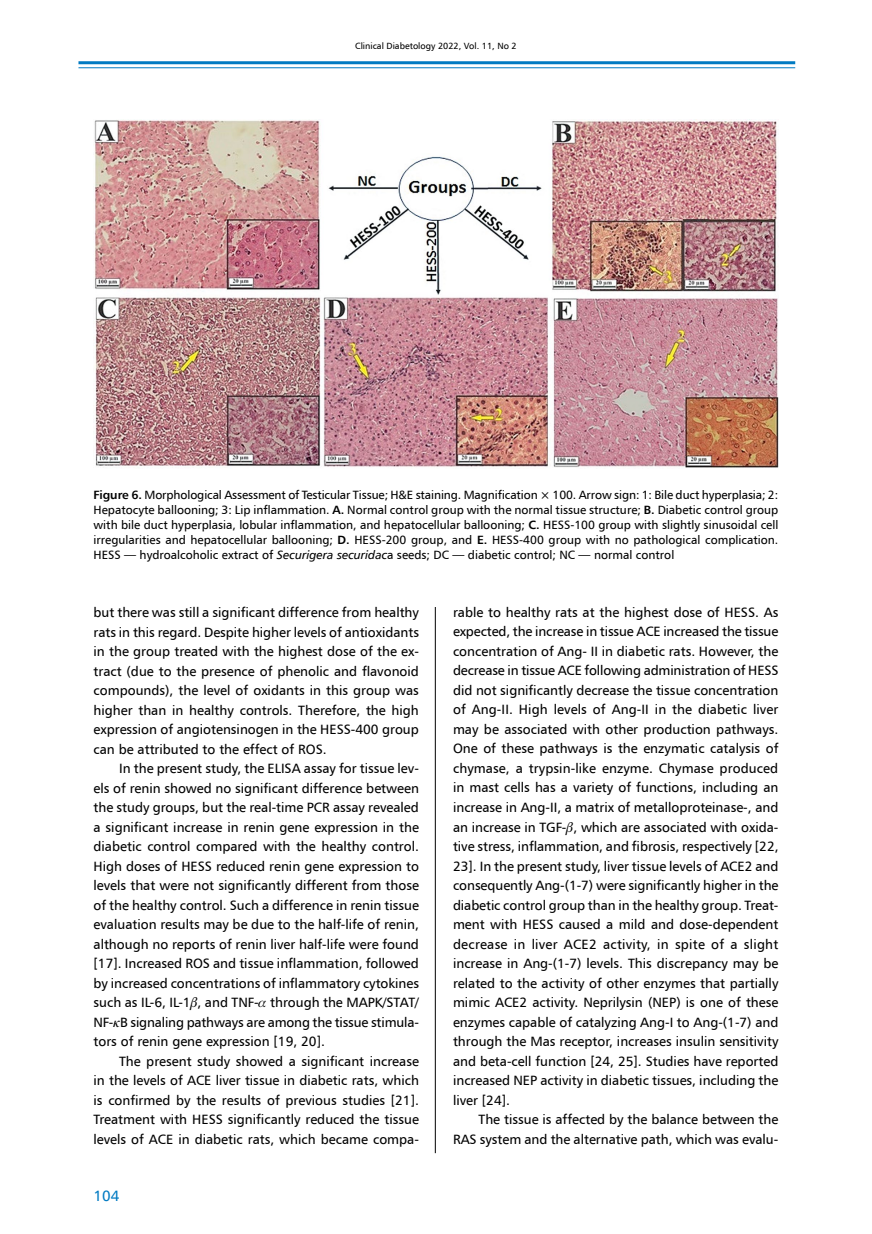
<style>
.page{position:relative;width:872px;height:1234px;background:#fff}
.page>*{position:absolute;margin:0;border:0;box-sizing:border-box;transform-origin:0 0}
.t1{font:15px "Humnst 777 EU";color:#007ac2}
.t2{font:13.5px/19.5px "Humnst 777 EU";color:#000;text-align:justify}
.t3{font:12px/15px "Humnst 777 EU";color:#000;text-align:justify}
.t4{font:9px "Humnst 777 EU";color:#000}
.s1{font-weight:700}
.s2{font-style:italic}
</style>
<div class="page">
<hr style="left:435px;top:119px;width:1px;height:1033px;background:#000">
<hr style="left:78px;top:61px;width:717px;height:3px;background:#007ac2">
<hr style="left:78px;top:67px;width:717px;height:1px;background:#007ac2">
<div style="left:427px;top:111px;width:17px;height:496px;background:#fff"></div>
<img style="left:94px;top:119px;width:684px;height:349px">
<p class="t4" style="left:355px;top:41px;width:163px">Clinical Diabetology 2022, Vol. 11, No 2</p>
<p class="t3" style="left:94px;top:487px;width:686px"><span class="s1">Figure 6.</span> Morphological Assessment of Testicular Tissue; H&amp;E staining. Magnification × 100. Arrow sign: 1: Bile duct hyperplasia; 2:<br>Hepatocyte ballooning; 3: Lip inflammation. <span class="s1">A.</span> Normal control group with the normal tissue structure; <span class="s1">B.</span> Diabetic control group with bile duct hyperplasia, lobular inflammation, and hepatocellular ballooning; <span class="s1">C.</span> HESS</p>
<p class="t3" style="left:570px;top:517px;width:209px">-100 group with slightly sinusoidal cell</p>
<p class="t3" style="left:94px;top:532px;width:269px">irregularities and hepatocellular ballooning; <span class="s1">D.</span> HESS</p>
<p class="t3" style="left:382px;top:532px;width:118px">-200 group, and <span class="s1">E.</span> HESS</p>
<p class="t3" style="left:519px;top:532px;width:261px">-400 group with no pathological complication.</p>
<p class="t3" style="left:94px;top:547px;width:8px">HESS</p>
<p class="t3" style="left:124px;top:547px;width:551px">— hydroalcoholic extract of <span class="s2">Securigera securidac</span>a seeds; DC — diabetic control; NC — normal control</p>
<p class="t2" style="left:94px;top:602px;width:327px">but there was still a significant difference from healthy rats in this regard. Despite higher levels of antioxidants in the group treated with the highest dose of the ex&shy;tract (due to the presence of phenolic and flavonoid compounds), the level of oxidants in this group was higher than in healthy controls. Therefore, the high expression of angiotensinogen in the HESS</p>
<p class="t2" style="left:351px;top:719px;width:70px">-400 group</p>
<p class="t2" style="left:94px;top:738px;width:235px">can be attributed to the effect of ROS.</p>
<p class="t2" style="left:119px;top:758px;width:301px">In the present study, the ELISA assay for tissue lev-</p>
<p class="t2" style="left:94px;top:777px;width:327px">els of renin showed no significant difference between</p>
<p class="t2" style="left:94px;top:797px;width:222px">the study groups, but the real-time PCR</p>
<p class="t2" style="left:94px;top:797px;width:327px;text-indent:239px">assay revealed a significant increase in renin gene expression in the diabetic control compared with the healthy control.<br>H igh doses of HESS</p>
<p class="t2" style="left:94px;top:855px;width:327px;text-indent:122px">reduced renin gene expression to levels that were not significantly different from those of the healthy control. Such a difference in renin tissue evaluation results may be due to the half-life of renin, although no reports of renin liver half-life were found [17]. Increased ROS and tissue inflammation, followed by increased concentrations of inflammatory cytokines such as IL-6, IL-1 , and TNF- through the MAPK/STAT/ NF- B signaling pathways are among the tissue stimula&shy;tors of renin gene expression [19, 20].</p>
<p class="t2" style="left:94px;top:1050px;width:327px;text-indent:26px">The present study showed a significant increase in the levels of ACE</p>
<p class="t2" style="left:94px;top:1070px;width:327px;text-indent:122px">liver tissue in diabetic rats, which is confirmed by the results of previous studies [21].<br>Treatment with HESS significantly reduced the tissue levels of ACE</p>
<p class="t2" style="left:178px;top:1128px;width:242px">in diabetic rats, which became compa-</p>
<p class="t1" style="left:94px;top:1185px;width:27px">104</p>
<p class="t2" style="left:453px;top:602px;width:280px">rable to healthy rats at the highest dose of HESS</p>
<p class="t2" style="left:755px;top:602px;width:25px">. As</p>
<p class="t2" style="left:453px;top:621px;width:193px">expected, the increase in tissue ACE</p>
<p class="t2" style="left:453px;top:621px;width:327px;text-indent:210px">increased the tissue concentration of Ang- II in diabetic rats. However, the decrease in tissue ACE</p>
<p class="t2" style="left:453px;top:660px;width:327px;text-align:left;text-indent:131px">following administration of HESS<br>did not significantly decrease the tissue concentration of Ang-II. H igh levels of Ang-II in the diabetic liver may be associated with other production pathways.<br>One of these pathways is the enzymatic catalysis of chymase, a trypsin-like enzyme. Chymase produced in mast cells has a variety of functions, including an increase in Ang-II, a matrix of metalloproteinase-, and an increase in TGF- , which are associated with oxida&shy;tive stress, inflammation, and fibrosis, respectively [22, 23]. In the present study, liver tissue levels of ACE2 and consequently Ang-(1-7) were significantly higher in the diabetic control group than in the healthy group. Treat&shy;ment with HESS</p>
<p class="t2" style="left:453px;top:914px;width:327px;text-indent:106px">caused a mild and dose-dependent decrease in liver ACE</p>
<p class="t2" style="left:453px;top:933px;width:327px;text-indent:136px">2 activity, in spite of a slight increase in Ang-(1-7) levels. This discrepancy may be related to the activity of other enzymes that partially mimic ACE2 activity. Neprilysin (NEP) is one of these enzymes capable of catalyzing Ang-I to Ang-(1-7) and through the Mas receptor, increases insulin sensitivity and beta-cell function [24, 25]. Studies have reported increased NEP activity in diabetic tissues, including the liver [24].</p>
<p class="t2" style="left:478px;top:1109px;width:301px">The tissue is affected by the balance between the</p>
<p class="t2" style="left:453px;top:1128px;width:9px">RAS</p>
<p class="t2" style="left:480px;top:1128px;width:300px">system and the alternative path, which was evalu-</p>
</div>
